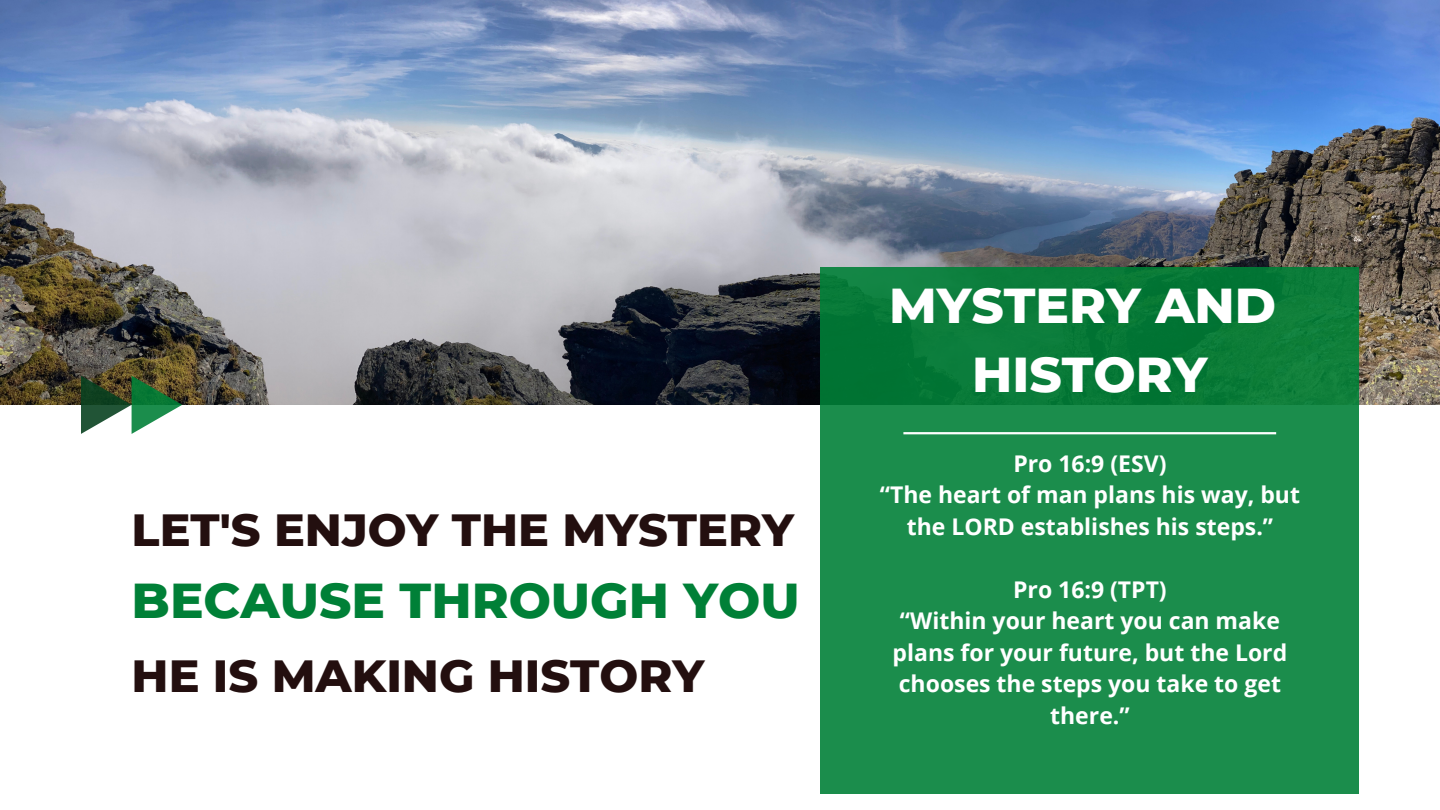
<style>
.page{position:relative;width:1440px;height:810px;background:#fff}
.page>*{position:absolute;margin:0;border:0;box-sizing:border-box;transform-origin:0 0}
.t1{font:800 50px "Montserrat";color:#008037}
.t2{font:800 50px/69.8px "Montserrat";color:#fff;text-align:center}
.t3{font:800 46px "Montserrat";color:#230f0f}
.t4{font:700 23px/31.5px "Open Sans";color:#fff;text-align:center}
</style>
<div class="page">
<img style="left:0;top:0;width:1440px;height:405px">
<svg style="left:821px;top:267px;width:538px;height:526px;background:#168846"></svg>
<svg style="left:81px;top:376px;width:101px;height:58px"></svg>
<hr style="left:903px;top:432px;width:373px;height:2px;background:#fff">
<h2 class="t3" style="left:132px;top:496px;width:664px">LET'S ENJOY THE MYSTERY</h2>
<h1 class="t1" style="left:132px;top:563px;width:670px">BECAUSE THROUGH YOU</h1>
<h2 class="t3" style="left:132px;top:642px;width:574px">HE IS MAKING HISTORY</h2>
<h1 class="t2" style="left:889px;top:267px;width:389px">MYSTERY AND<br>HISTORY</h1>
<p class="t4" style="left:880px;top:447px;width:422px">Pro 16:9 (ESV)<br>“The heart of man plans his way, but the LORD establishes his steps.”</p>
<p class="t4" style="left:893px;top:573px;width:396px">Pro 16:9 (TPT)<br>“Within your heart you can make plans for your future, but the Lord chooses the steps you take to get there.”</p>
</div>
